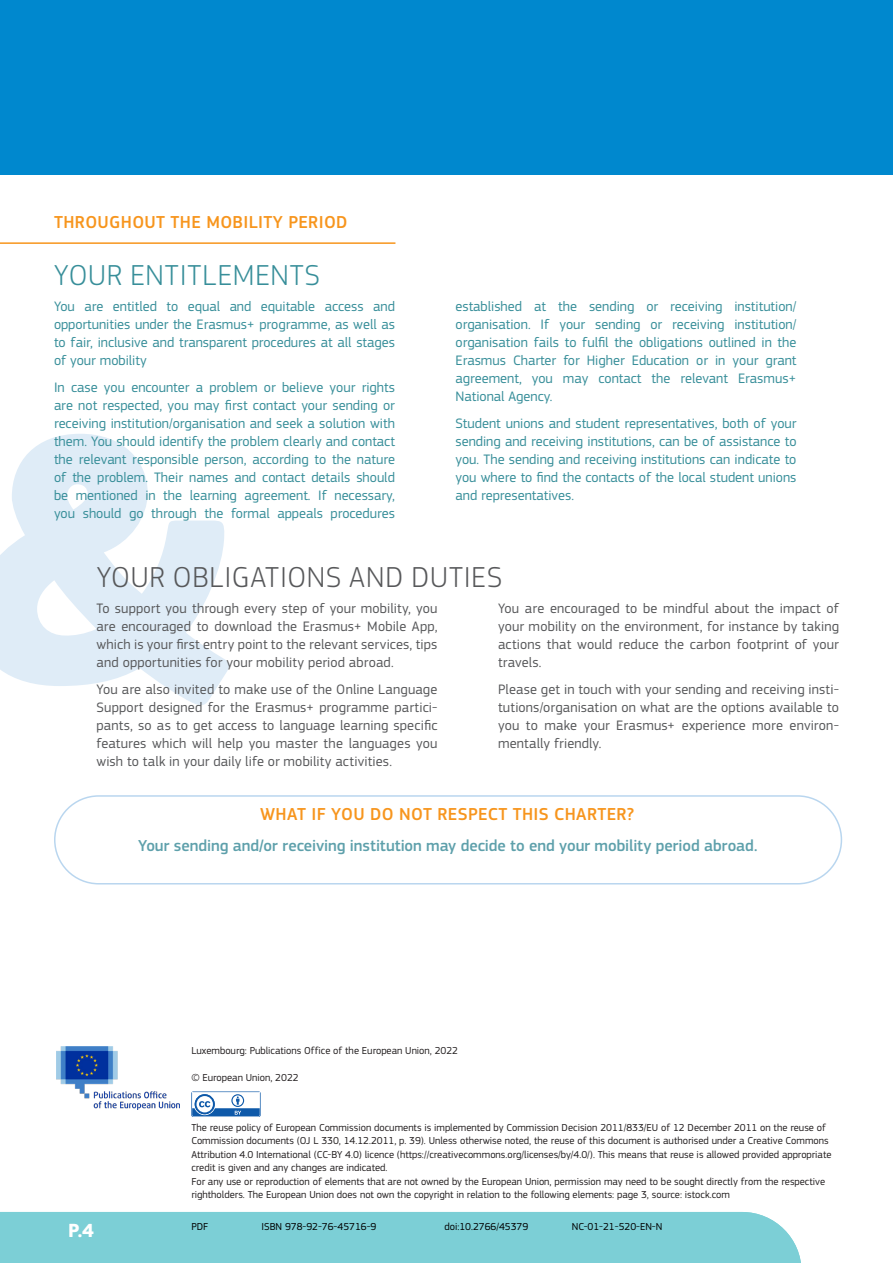
<style>
.page{position:relative;width:893px;height:1263px;background:#fff}
.page>*{position:absolute;margin:0;border:0;box-sizing:border-box;transform-origin:0 0}
.Title_2{font:300 30px "EC Square Sans Pro";letter-spacing:.025em;color:#57585a}
.Title_1{font:300 30px "EC Square Sans Pro";letter-spacing:.03em;color:#378e99}
.t1{font:700 19.8px "EC Square Sans Pro";color:#fff}
.chapter{font:500 18px "EC Square Sans Pro";letter-spacing:.02em;color:#f7951d}
.intro{font:500 16.5px "EC Square Sans Pro";letter-spacing:-.005em;color:#5ea0ab}
.body_entitl{font:14.25px/18px "EC Square Sans Pro";color:#378e99;text-align:justify}
.body_Oblig{font:14.25px/18px "EC Square Sans Pro";letter-spacing:.01em;color:#57585a;text-align:justify}
.t2{font:10.5px/13.5px "EC Square Sans Pro";color:#231f20}
.t3{font:10.5px "EC Square Sans Pro";color:#000}
</style>
<div class="page">
<svg style="left:0;top:434px;width:230px;height:271px;fill:#dfecf7"></svg>
<hr style="left:0;top:242px;width:395px;height:2px;background:#f7951d">
<div style="left:0;top:0;width:893px;height:174px;background:#0088ce"></div>
<div style="left:0;top:1212px;width:801px;height:51px;background:#7ccfd6"></div>
<img style="left:57px;top:1046px;width:122px;height:63px">
<svg style="left:191px;top:1091px;width:70px;height:26px"></svg>
<div style="left:54px;top:795px;width:788px;height:89px;border:2px solid #b9d6ef;border-radius:44px"></div>
<p class="chapter" style="left:54px;top:212px;width:295px">THROUGHOUT THE MOBILITY PERIOD</p>
<h1 class="Title_1" style="left:54px;top:257px;width:267px">YOUR ENTITLEMENTS</h1>
<p class="body_entitl" style="left:54px;top:297px;width:342px">You are entitled to equal and equitable access and opportunities under the Erasmus+ programme, as well as to fair, inclusive and transparent procedures at all stages of your mobility</p>
<p class="body_entitl" style="left:54px;top:378px;width:342px">In case you encounter a problem or believe your rights are not respected, you may first contact your sending or receiving institution/organisation and seek a solution with them. You should identify the problem clearly and contact the relevant responsible person, according to the nature of the problem. Their names and contact details should be mentioned in the learning agreement. If necessary, you should go through the formal appeals procedures</p>
<p class="body_entitl" style="left:455px;top:297px;width:342px">established at the sending or receiving institution/ organisation. If your sending or receiving institution/ organisation fails to fulfil the obligations outlined in the Erasmus Charter for Higher Education or in your grant agreement, you may contact the relevant Erasmus+ National Agency.</p>
<p class="body_entitl" style="left:455px;top:414px;width:342px">Student unions and student representatives, both of your sending and receiving institutions, can be of assistance to you. The sending and receiving institutions can indicate to you where to find the contacts of the local student unions and representatives.</p>
<h1 class="Title_2" style="left:97px;top:559px;width:407px">YOUR OBLIGATIONS AND DUTIES</h1>
<p class="body_Oblig" style="left:97px;top:599px;width:342px">To support you through every step of your mobility, you are encouraged to download the Erasmus+ Mobile App, which is your first entry point to the relevant services, tips and opportunities for your mobility period abroad.</p>
<p class="body_Oblig" style="left:97px;top:680px;width:342px">You are also invited to make use of the Online Language Support designed for the Erasmus+ programme partici&shy;pants, so as to get access to language learning specific features which will help you master the languages you wish to talk in your daily life or mobility activities.</p>
<p class="body_Oblig" style="left:498px;top:599px;width:342px">You are encouraged to be mindful about the impact of your mobility on the environment, for instance by taking actions that would reduce the carbon footprint of your travels.</p>
<p class="body_Oblig" style="left:498px;top:680px;width:342px">Please get in touch with your sending and receiving insti&shy;tutions/organisation on what are the options available to you to make your Erasmus+ experience more environ&shy;mentally friendly.</p>
<p class="chapter" style="left:260px;top:803px;width:375px">WHAT IF YOU DO NOT RESPECT THIS CHARTER?</p>
<p class="intro" style="left:138px;top:836px;width:621px">Your sending and/or receiving institution may decide to end your mobility period abroad.</p>
<h2 class="t1" style="left:68px;top:1218px;width:28px">P.4</h2>
<p class="t2" style="left:191px;top:1044px;width:268px">Luxembourg: Publications Office of the European Union, 2022</p>
<p class="t2" style="left:191px;top:1071px;width:109px">© European Union, 2022</p>
<p class="t2" style="left:191px;top:1120px;width:642px">The reuse policy of European Commission documents is implemented by Commission Decision 2011/833/EU of 12 December 2011 on the reuse of Commission documents (OJ L 330, 14.12.2011, p. 39). Unless otherwise noted, the reuse of this document is authorised under a Creative Commons Attribution 4.0 International (CC-BY 4.0) licence (https://creativecommons.org/licenses/by/4.0/). This means that reuse is allowed provided appropriate credit is given and any changes are indicated.<br>For any use or reproduction of elements that are not owned by the European Union, permission may need to be sought directly from the respective rightholders. The European Union does not own the copyright in relation to the following elements: page 3, source: istock.com</p>
<p class="t3" style="left:191px;top:1220px;width:18px">PDF</p>
<p class="t3" style="left:261px;top:1220px;width:116px">ISBN 978-92-76-45716-9</p>
<p class="t3" style="left:444px;top:1220px;width:85px">doi:10.2766/45379</p>
<p class="t3" style="left:572px;top:1220px;width:92px">NC-01-21-520-EN-N</p>
</div>
